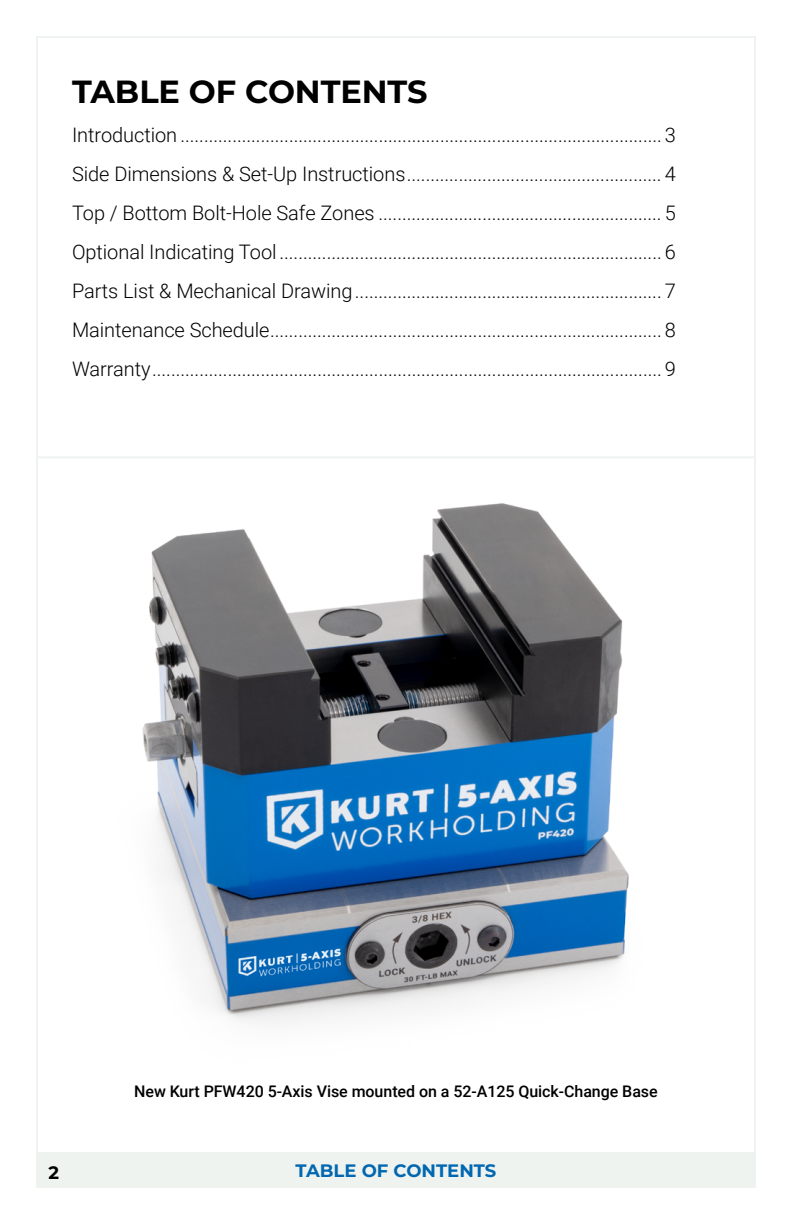
<style>
.page{position:relative;width:792px;height:1224px;background:#fff}
.page>*{position:absolute;margin:0;border:0;box-sizing:border-box;transform-origin:0 0}
.TOC_Title{font:700 32px "Montserrat";letter-spacing:-.005em;color:#000}
.t1{font:300 20px "Roboto";letter-spacing:-.005em;color:#000}
.TOC_Blue_Bottom_not_in_List{font:700 18px "Montserrat";color:#0067b0}
.t2{font:700 18px "Montserrat";color:#000}
.callout_-_robot_8_10_medium_-_left{font:500 16px "Roboto";letter-spacing:-.005em;color:#000}
</style>
<div class="page">
<div style="left:38px;top:1152px;width:716px;height:35px;background:#eef3f0"></div>
<img style="left:142px;top:503px;width:487px;height:520px">
<hr style="left:36px;top:456px;width:720px;height:2px;background:#eef3f0">
<p class="TOC_Title" style="left:72px;top:69px;width:357px">TABLE OF CONTENTS</p>
<p class="t1" style="left:72px;top:121px;width:605px">Introduction ...................................................................................................... 3</p>
<p class="t1" style="left:72px;top:160px;width:605px">Side Dimensions &amp; Set-Up Instructions...................................................... 4</p>
<p class="t1" style="left:72px;top:199px;width:605px">Top / Bottom Bolt-Hole Safe Zones ............................................................ 5</p>
<p class="t1" style="left:72px;top:238px;width:605px">Optional Indicating Tool ................................................................................. 6</p>
<p class="t1" style="left:72px;top:277px;width:605px">Parts List &amp; Mechanical Drawing................................................................. 7</p>
<p class="t1" style="left:72px;top:316px;width:605px">Maintenance Schedule................................................................................... 8</p>
<p class="t1" style="left:72px;top:355px;width:605px">Warranty............................................................................................................ 9</p>
<p class="t2" style="left:48px;top:1159px;width:12px">2</p>
<p class="callout_-_robot_8_10_medium_-_left" style="left:134px;top:1080px;width:525px">New Kurt PFW420 5-Axis Vise mounted on a 52-A125 Quick-Change Base</p>
<p class="TOC_Blue_Bottom_not_in_List" style="left:296px;top:1157px;width:202px">TABLE OF CONTENTS</p>
</div>
